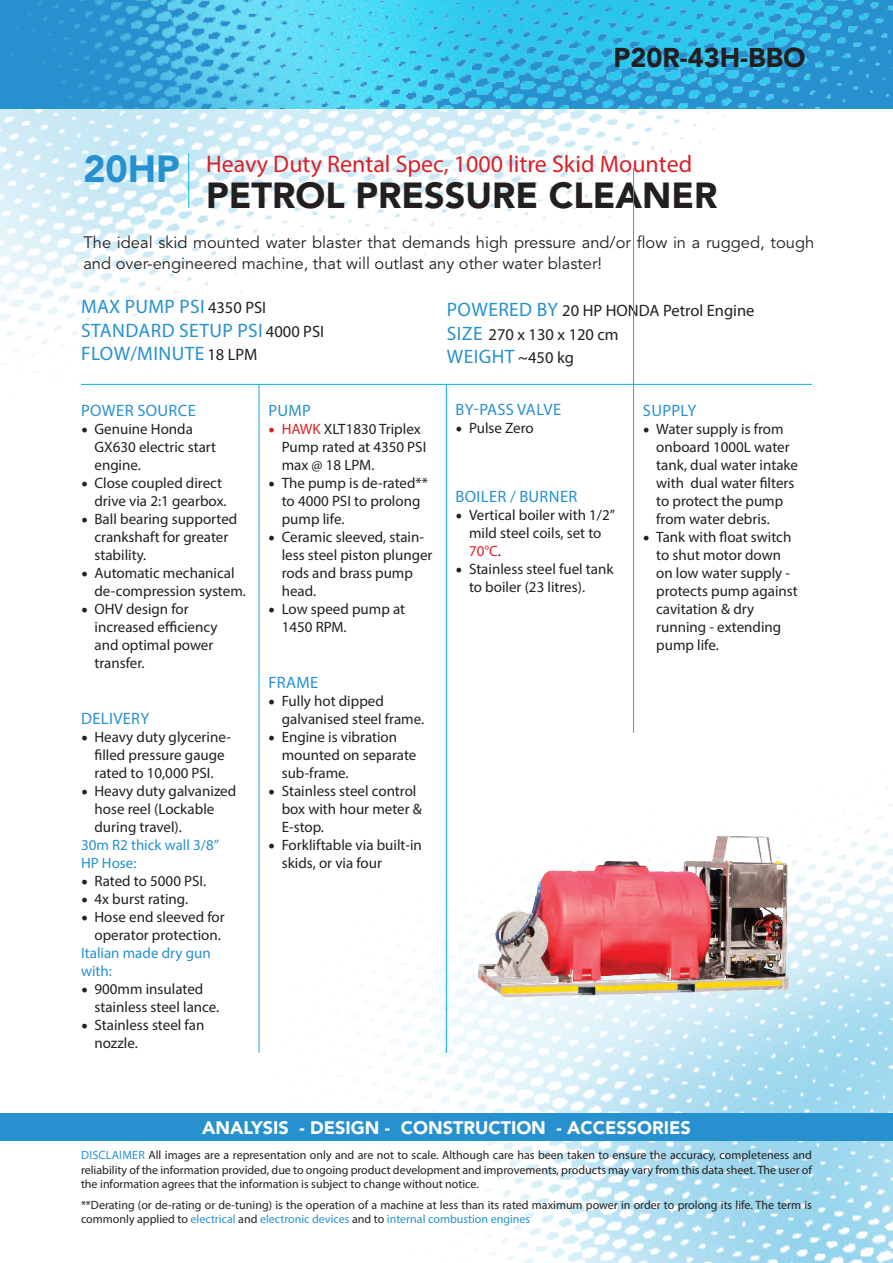
<style>
.page{position:relative;width:893px;height:1263px;background:#fff}
.page>*{position:absolute;margin:0;border:0;box-sizing:border-box;transform-origin:0 0}
.t1{font:900 37.5px "Avenir LT Std";color:#2791cf}
.t2{font:900 36px "Avenir LT Std";color:#231f20}
.t3{font:900 27px "Avenir LT Std";color:#231f20}
.t4{font:24px "Myriad Pro";color:#da2128}
.t5{font:19.5px "Myriad Pro";letter-spacing:.02em;color:#2791cf}
.t6{font:900 18px "Avenir LT Std";color:#fff}
.t7{font:16.5px/21px "Avenir LT Std";color:#231f20}
.t8{font:16.5px "Myriad Pro";letter-spacing:.02em;color:#2791cf}
.t9{font:16.5px "Myriad Pro";color:#231f20}
.t10{font:15px/18px "Myriad Pro";color:#231f20}
.t11{font:15px/18px "Myriad Pro";color:#2791cf}
.t12{font:12px/14.4px "Myriad Pro";color:#231f20;text-align:justify}
.s1{font-size:16.5px;color:#231f20}
.s2{font-size:19.5px;color:#2791cf}
.s3{font-family:"Minion Pro";font-size:18px}
.s4{font-family:"Minion Pro";font-size:18px;color:#da2128}
.s5{color:#da2128}
.s6{color:#2791cf}
</style>
<div class="page">
<img style="left:318px;top:675px;width:575px;height:588px">
<img style="left:0;top:108px;width:783px;height:292px">
<img style="left:0;top:0;width:893px;height:108px">
<hr style="left:188px;top:153px;width:1px;height:55px;background:#00aeef">
<hr style="left:81px;top:384px;width:731px;height:1px;background:#00aeef">
<hr style="left:259px;top:384px;width:1px;height:669px;background:#00aeef">
<hr style="left:446px;top:384px;width:1px;height:669px;background:#00aeef">
<hr style="left:633px;top:168px;width:1px;height:565px;background:#00aeef">
<div style="left:0;top:1113px;width:893px;height:28px;background:#2791cf"></div>
<img style="left:477px;top:815px;width:328px;height:204px">
<p class="t3" style="left:613px;top:41px;width:194px">P20R-43H-BBO</p>
<p class="t1" style="left:83px;top:146px;width:98px">20HP</p>
<p class="t4" style="left:206px;top:149px;width:488px">Heavy Duty Rental Spec, 1000 litre Skid Mounted</p>
<p class="t2" style="left:206px;top:174px;width:513px">PETROL PRESSURE CLEANER</p>
<p class="t7" style="left:83px;top:232px;width:732px">The ideal skid mounted water blaster that demands high pressure and/or flow in a rugged, tough and over-engineered machine, that will outlast any other water blaster!</p>
<p class="t5" style="left:81px;top:295px;width:187px">MAX PUMP PSI <span class="s1">4350 PSI</span></p>
<p class="t5" style="left:81px;top:318px;width:244px">STANDARD SETUP PSI <span class="s1">4000 PSI</span></p>
<p class="t5" style="left:81px;top:341px;width:178px">FLOW/MINUTE <span class="s1">18 LPM</span></p>
<p class="t9" style="left:447px;top:301px;width:309px"><span class="s2">POWERED BY</span> 20 HP HONDA Petrol Engine</p>
<p class="t9" style="left:447px;top:324px;width:173px"><span class="s2">SIZE</span> 270 x 130 x 120 cm</p>
<p class="t5" style="left:447px;top:344px;width:129px">WEIGHT <span class="s1">~450 kg</span></p>
<p class="t8" style="left:81px;top:400px;width:116px">POWER SOURCE</p>
<p class="t10" style="left:94px;top:419px;width:123px;text-indent:-14px"><span class="s3">•</span> Genuine Honda<br>GX630 electric start engine.</p>
<p class="t10" style="left:94px;top:473px;width:134px;text-indent:-14px"><span class="s3">•</span> Close coupled direct drive via 2:1 gearbox.</p>
<p class="t10" style="left:94px;top:509px;width:144px;text-indent:-14px"><span class="s3">•</span> Ball bearing supported crankshaft for greater stability.</p>
<p class="t10" style="left:94px;top:563px;width:153px;text-indent:-14px"><span class="s3">•</span> Automatic mechanical de-compression system.</p>
<p class="t10" style="left:94px;top:599px;width:125px;text-indent:-14px"><span class="s3">•</span> OHV design for increased efficiency and optimal power transfer.</p>
<p class="t8" style="left:81px;top:708px;width:70px">DELIVERY</p>
<p class="t10" style="left:81px;top:727px;width:151px;text-align:center"><span class="s3">•</span> Heavy duty glycerine&shy;filled pressure gauge rated to 10,000 PSI.</p>
<p class="t10" style="left:94px;top:781px;width:143px;text-indent:-14px"><span class="s3">•</span> Heavy duty galvanized hose reel (Lockable during travel).</p>
<p class="t11" style="left:81px;top:835px;width:140px">30m R2 thick wall 3/8”<br>HP Hose:</p>
<p class="t10" style="left:81px;top:871px;width:127px"><span class="s3">•</span> Rated to 5000 PSI.</p>
<p class="t10" style="left:81px;top:889px;width:109px"><span class="s3">•</span> 4x burst rating.</p>
<p class="t10" style="left:81px;top:907px;width:145px;text-align:right"><span class="s3">•</span> Hose end sleeved for operator protection.</p>
<p class="t11" style="left:81px;top:943px;width:131px">Italian made dry gun with:</p>
<p class="t10" style="left:94px;top:979px;width:126px;text-indent:-14px"><span class="s3">•</span> 900mm insulated stainless steel lance.</p>
<p class="t10" style="left:94px;top:1015px;width:111px;text-indent:-14px"><span class="s3">•</span> Stainless steel fan nozzle.</p>
<p class="t8" style="left:268px;top:400px;width:44px">PUMP</p>
<p class="t10" style="left:282px;top:420px;width:146px;text-indent:-14px"><span class="s4">•</span> <span class="s5">HAWK</span> XLT1830 Triplex<br>Pump rated at 4350 PSI max @ 18 LPM.</p>
<p class="t10" style="left:282px;top:474px;width:148px;text-indent:-14px"><span class="s3">•</span> The pump is de-rated** to 4000 PSI to prolong pump life.</p>
<p class="t10" style="left:282px;top:528px;width:152px;text-indent:-14px"><span class="s3">•</span> Ceramic sleeved, stain&shy;less steel piston plunger rods and brass pump head.</p>
<p class="t10" style="left:282px;top:600px;width:125px;text-indent:-14px"><span class="s3">•</span> Low speed pump at<br>1450 RPM.</p>
<p class="t8" style="left:268px;top:672px;width:51px">FRAME</p>
<p class="t10" style="left:282px;top:692px;width:144px;text-indent:-14px"><span class="s3">•</span> Fully hot dipped galvanised steel frame.</p>
<p class="t10" style="left:282px;top:728px;width:136px;text-indent:-14px"><span class="s3">•</span> Engine is vibration mounted on separate sub-frame.</p>
<p class="t10" style="left:282px;top:782px;width:142px;text-indent:-14px"><span class="s3">•</span> Stainless steel control box with hour meter &amp;<br>E-stop.</p>
<p class="t10" style="left:282px;top:836px;width:142px;text-indent:-14px"><span class="s3">•</span> Forkliftable via built-in skids, or via four</p>
<p class="t8" style="left:456px;top:400px;width:107px">BY-PASS VALVE</p>
<p class="t10" style="left:455px;top:419px;width:80px"><span class="s3">•</span> Pulse Zero</p>
<p class="t8" style="left:456px;top:487px;width:123px">BOILER / BURNER</p>
<p class="t10" style="left:469px;top:506px;width:148px;text-indent:-14px"><span class="s3">•</span> Vertical boiler with 1/2” mild steel coils, set to<br><span class="s5">70°C</span>.</p>
<p class="t10" style="left:469px;top:560px;width:146px;text-indent:-14px"><span class="s3">•</span> Stainless steel fuel tank to boiler (23 litres).</p>
<p class="t8" style="left:643px;top:400px;width:55px">SUPPLY</p>
<p class="t10" style="left:656px;top:419px;width:143px;text-indent:-14px"><span class="s3">•</span> Water supply is from onboard 1000L water tank, dual water intake with dual water filters to protect the pump from water debris.</p>
<p class="t10" style="left:656px;top:527px;width:143px;text-indent:-14px"><span class="s3">•</span> Tank with float switch to shut motor down on low water supply - protects pump against cavitation &amp; dry running - extending pump life.</p>
<p class="t6" style="left:202px;top:1117px;width:490px">ANALYSIS - DESIGN - CONSTRUCTION - ACCESSORIES</p>
<p class="t12" style="left:81px;top:1148px;width:732px"><span class="s6">DISCLAIMER</span> All images are a representation only and are not to scale. Although care has been taken to ensure the accuracy, completeness and reliability of the information provided, due to ongoing product development and improvements, products may vary from this data sheet. The user of the information agrees that the information is subject to change without notice.</p>
<p class="t12" style="left:81px;top:1197px;width:732px">**Derating (or de-rating or de-tuning) is the operation of a machine at less than its rated maximum power in order to prolong its life. The term is commonly applied to <span class="s6">electrical</span> and <span class="s6">electronic devices</span> and to <span class="s6">internal combustion engines</span></p>
</div>
